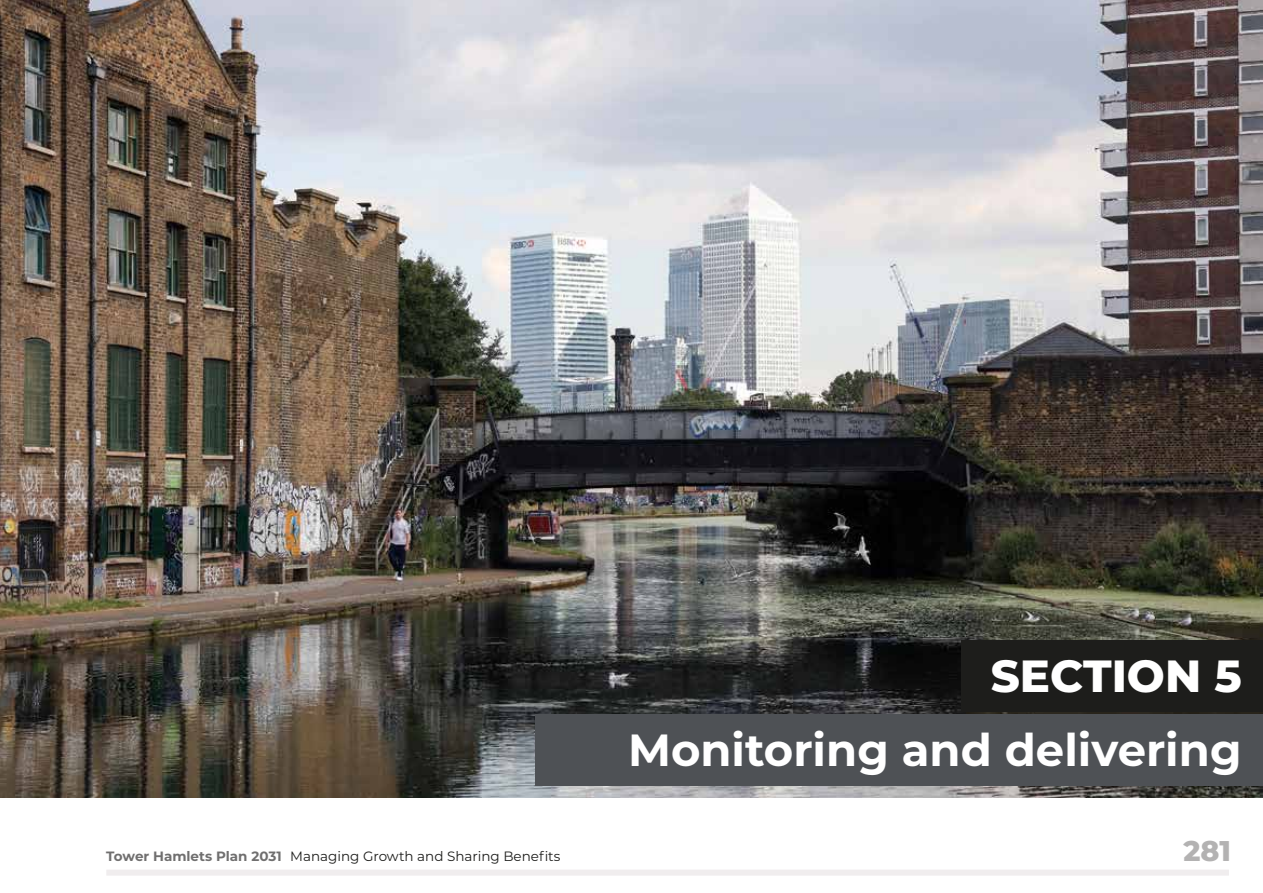
<style>
.page{position:relative;width:1263px;height:893px;background:#fff}
.page>*{position:absolute;margin:0;border:0;box-sizing:border-box;transform-origin:0 0}
.t1{font:700 45px "Montserrat";color:#fff}
.t2{font:800 45px "Montserrat";color:#fff}
.t3{font:800 28.5px "Montserrat";color:#b3b2b2}
.t4{font:13.5px "Montserrat";color:#1d1d1b}
.s1{font-weight:700;color:#706f6f}
</style>
<div class="page">
<div style="left:106px;top:870px;width:1123px;height:6px;background:#f0edee"></div>
<img style="left:0;top:0;width:1263px;height:797px">
<div style="left:961px;top:640px;width:302px;height:72px;background:#1d1d1b"></div>
<div style="left:536px;top:714px;width:727px;height:72px;background:#4e5155"></div>
<h1 class="t2" style="left:991px;top:643px;width:252px">SECTION 5</h1>
<h1 class="t1" style="left:628px;top:718px;width:615px">Monitoring and delivering</h1>
<p class="t4" style="left:106px;top:847px;width:456px"><span class="s1">Tower Hamlets Plan 2031</span> Managing Growth and Sharing Benefits</p>
<h2 class="t3" style="left:1183px;top:830px;width:49px">281</h2>
</div>
